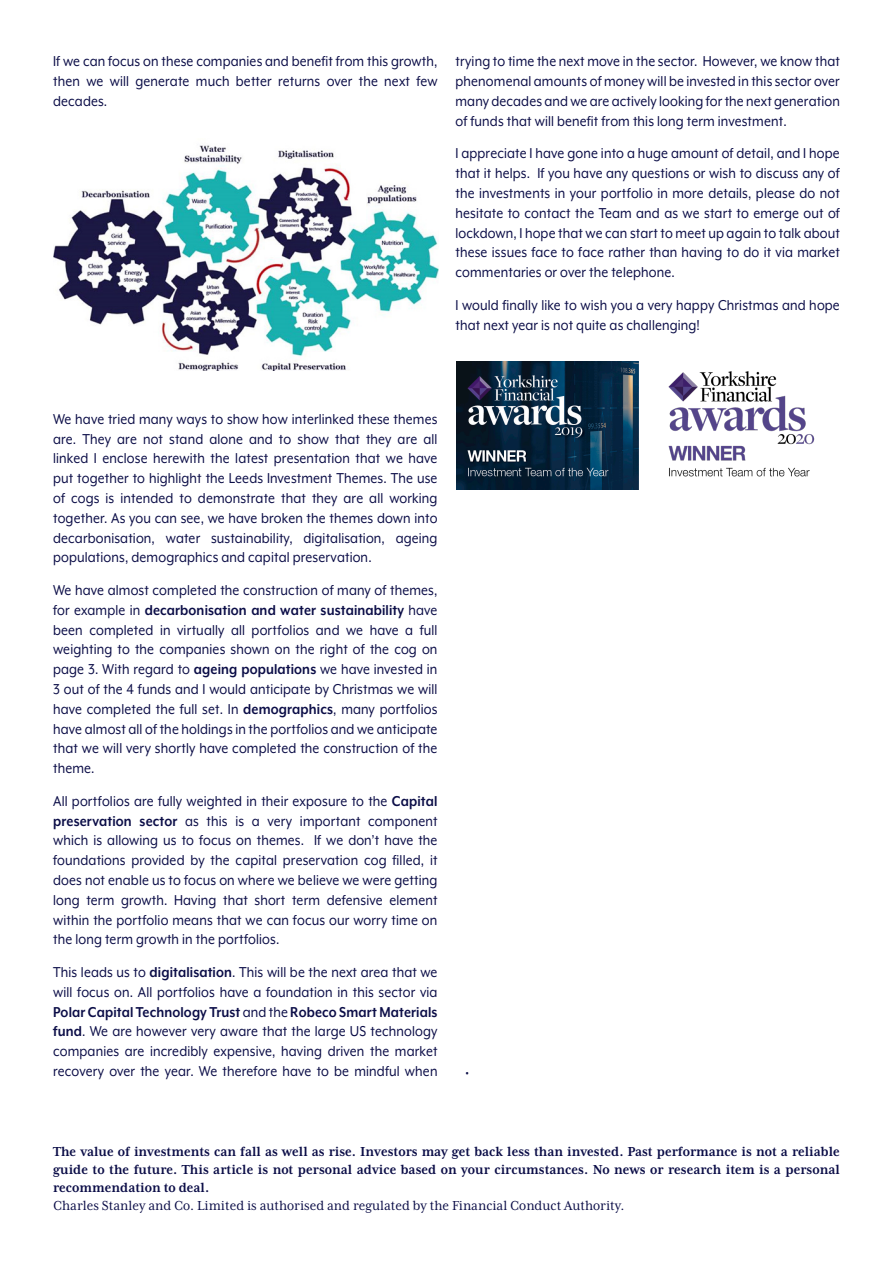
<style>
.page{position:relative;width:893px;height:1263px;background:#fff}
.page>*{position:absolute;margin:0;border:0;box-sizing:border-box;transform-origin:0 0}
.t1{font:16.5px/19.8px "Mr Eaves XL Mod OT";letter-spacing:.01em;color:#0b0d47;text-align:justify;scale:.88 1}
.t2{font:700 15px/18px "Mrs Eaves XL Serif Nar OT";color:#0b0d47;text-align:justify}
.t3{font:15px "Mrs Eaves XL Serif Nar OT";color:#0b0d47}
.s1{font-weight:700}
</style>
<div class="page">
<img style="left:53px;top:145px;width:386px;height:225px">
<img style="left:668px;top:371px;width:147px;height:106px">
<img style="left:457px;top:362px;width:182px;height:127px">
<p class="t1" style="left:53px;top:51px;width:438px">If we can focus on these companies and benefit from this growth, then we will generate much better returns over the next few decades.</p>
<p class="t1" style="left:455px;top:51px;width:438px">trying to time the next move in the sector. However, we know that phenomenal amounts of money will be invested in this sector over many decades and we are actively looking for the next generation of funds that will benefit from this long term investment.</p>
<p class="t1" style="left:455px;top:143px;width:438px">I appreciate I have gone into a huge amount of detail, and I hope that it helps. If you have any questions or wish to discuss any of the investments in your portfolio in more details, please do not hesitate to contact the Team and as we start to emerge out of lockdown, I hope that we can start to meet up again to talk about these issues face to face rather than having to do it via market commentaries or over the telephone.</p>
<p class="t1" style="left:455px;top:295px;width:438px">I would finally like to wish you a very happy Christmas and hope that next year is not quite as challenging!</p>
<p class="t1" style="left:53px;top:409px;width:438px">We have tried many ways to show how interlinked these themes are. They are not stand alone and to show that they are all linked I enclose herewith the latest presentation that we have put together to highlight the Leeds Investment Themes. The use of cogs is intended to demonstrate that they are all working together. As you can see, we have broken the themes down into decarbonisation, water sustainability, digitalisation, ageing populations, demographics and capital preservation.</p>
<p class="t1" style="left:53px;top:580px;width:438px">We have almost completed the construction of many of themes, for example in <span class="s1">decarbonisation and water sustainability</span> have been completed in virtually all portfolios and we have a full weighting to the companies shown on the right of the cog on page 3. With regard to <span class="s1">ageing populations</span> we have invested in 3 out of the 4 funds and I would anticipate by Christmas we will have completed the full set. In <span class="s1">demographics</span>, many portfolios have almost all of the holdings in the portfolios and we anticipate that we will very shortly have completed the construction of the theme.</p>
<p class="t1" style="left:53px;top:791px;width:438px">All portfolios are fully weighted in their exposure to the <span class="s1">Capital preservation sector</span> as this is a very important component which is allowing us to focus on themes. If we don’t have the foundations provided by the capital preservation cog filled, it does not enable us to focus on where we believe we were getting long term growth. Having that short term defensive element within the portfolio means that we can focus our worry time on the long term growth in the portfolios.</p>
<p class="t1" style="left:53px;top:962px;width:438px">This leads us to <span class="s1">digitalisation</span>. This will be the next area that we will focus on. All portfolios have a foundation in this sector via <span class="s1">Polar Capital Technology Trust</span> and the <span class="s1">Robeco Smart Materials fund</span>. We are however very aware that the large US technology companies are incredibly expensive, having driven the market recovery over the year. We therefore have to be mindful when</p>
<p class="t1" style="left:465px;top:1063px;width:5px">•</p>
<p class="t2" style="left:53px;top:1142px;width:788px">The value of investments can fall as well as rise. Investors may get back less than invested. Past performance is not a reliable guide to the future. This article is not personal advice based on your circumstances. No news or research item is a personal recommendation to deal.</p>
<p class="t3" style="left:53px;top:1198px;width:573px">Charles Stanley and Co. Limited is authorised and regulated by the Financial Conduct Authority.</p>
</div>
